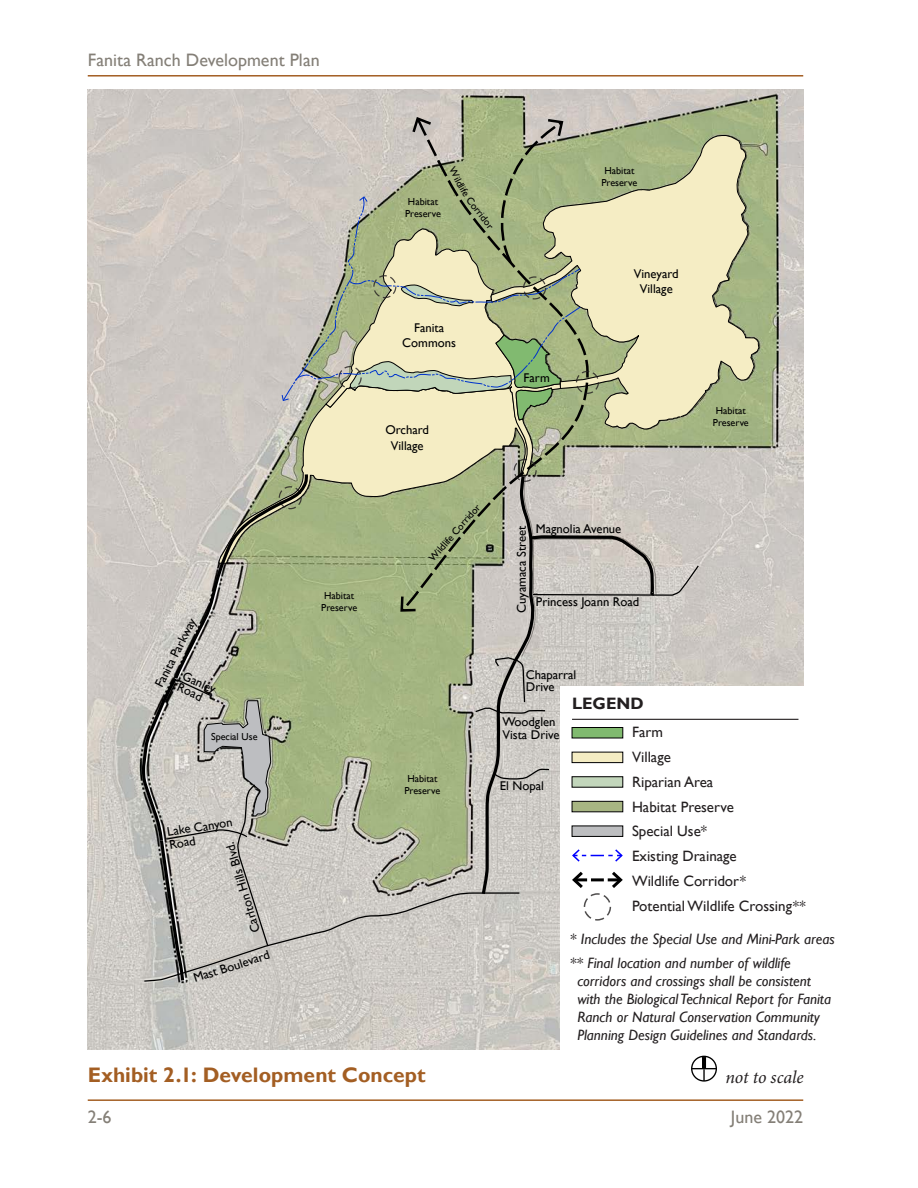
<style>
.page{position:relative;width:918px;height:1188px;background:#fff}
.page>*{position:absolute;margin:0;border:0;box-sizing:border-box;transform-origin:0 0}
.Exhibit_Title{font:700 21px "Gill Sans";color:#a35e23}
.t1{font:18px "Gill Sans";color:#847f77}
.NTS{font:italic 18px "Minion Pro";letter-spacing:-.005em;color:#231f20}
.Body{font:700 16.5px "Gill Sans";color:#231f20}
.Exhibit_note{font:italic 15px/18px "Gill Sans";color:#231f20}
.Street_Legend{font:15px "Gill Sans";color:#231f20}
.t2{font:12.6px/15.1px "Gill Sans";color:#000}
.t3{font:10.2px/12.1px "Gill Sans";color:#000}
.s1{font-style:italic}
</style>
<div class="page">
<hr style="left:88px;top:1099px;width:715px;height:2px;background:#a35e23">
<hr style="left:88px;top:75px;width:715px;height:2px;background:#a35e23">
<img style="left:88px;top:90px;width:715px;height:960px">
<svg style="left:700px;top:122px;width:60px;height:309px;background:#c8cba0"></svg>
<div style="left:560px;top:687px;width:257px;height:369px;background:#fff"></div>
<hr style="left:572px;top:719px;width:226px;height:1px;background:#231f20">
<div style="left:691px;top:1056px;width:26px;height:26px;border:1px solid #000;border-radius:50%"></div>
<hr style="left:702px;top:1057px;width:4px;height:12px;background:#000">
<svg style="left:692px;top:1068px;width:24px;height:13px"></svg>
<svg style="left:141px;top:117px;width:559px;height:867px;background:#c2c4af"></svg>
<p class="t1" style="left:88px;top:50px;width:234px">Fanita Ranch Development Plan</p>
<p class="t3" style="left:405px;top:196px;width:37px">Habitat<br>Preserve</p>
<p class="t3" style="left:478px;top:200px;width:32px;rotate:52deg">orridor</p>
<p class="t2" style="left:402px;top:320px;width:55px;text-align:center">Fanita<br>Commons</p>
<p class="t2" style="left:385px;top:423px;width:45px;text-align:center">Orchard<br>Village</p>
<p class="t2" style="left:524px;top:371px;width:28px">Farm</p>
<p class="t3" style="left:601px;top:165px;width:37px">Habitat<br>Preserve</p>
<p class="t2" style="left:634px;top:266px;width:46px;text-align:center">Vineyard<br>Village</p>
<p class="t3" style="left:713px;top:405px;width:37px">Habitat<br>Preserve</p>
<p class="t2" style="left:152px;top:683px;width:78px;rotate:-63deg">Fanita Parkway</p>
<p class="t2" style="left:186px;top:669px;width:37px;line-height:12.6px;rotate:25deg">Ganley<br>Road</p>
<p class="t3" style="left:211px;top:731px;width:48px">Special Use</p>
<p class="t2" style="left:166px;top:826px;width:67px;line-height:12.8px;rotate:-9deg">Lake Canyon<br>Road</p>
<p class="t2" style="left:249px;top:934px;width:95px;rotate:-107deg">Carlton Hills Blvd.</p>
<p class="t2" style="left:192px;top:972px;width:81px;rotate:-18deg">Mast Boulevard</p>
<p class="t3" style="left:321px;top:590px;width:37px">Habitat<br>Preserve</p>
<p class="t3" style="left:426px;top:556px;width:74px;rotate:-49deg">Wildlife Corridor</p>
<p class="t3" style="left:404px;top:772px;width:37px">Habitat<br>Preserve</p>
<p class="Exhibit_Title" style="left:88px;top:1062px;width:339px">Exhibit 2.1: Development Concept</p>
<p class="t2" style="left:514px;top:613px;width:89px;rotate:-90deg">Cuyamaca Street</p>
<p class="t2" style="left:536px;top:521px;width:87px">Magnolia Avenue</p>
<p class="t2" style="left:536px;top:595px;width:105px">Princess Joann Road</p>
<p class="t2" style="left:526px;top:668px;width:52px;line-height:12.6px">Chaparral<br>Drive</p>
<p class="t2" style="left:502px;top:716px;width:59px;line-height:12.6px">Woodglen<br>Vista Drive</p>
<p class="t2" style="left:500px;top:779px;width:46px">El Nopal</p>
<p class="Body" style="left:572px;top:694px;width:73px">LEGEND</p>
<p class="Street_Legend" style="left:632px;top:724px;width:32px">Farm</p>
<p class="Street_Legend" style="left:632px;top:748px;width:40px">Village</p>
<p class="Street_Legend" style="left:632px;top:773px;width:83px">Riparian Area</p>
<p class="Street_Legend" style="left:632px;top:798px;width:103px">Habitat Preserve</p>
<p class="Street_Legend" style="left:632px;top:823px;width:77px">Special Use*</p>
<p class="Street_Legend" style="left:632px;top:847px;width:106px">Existing Drainage</p>
<p class="Street_Legend" style="left:632px;top:872px;width:115px">Wildlife Corridor<span class="s1">*</span></p>
<p class="Street_Legend" style="left:632px;top:897px;width:175px">Potential Wildlife Crossing<span class="s1">**</span></p>
<p class="Exhibit_note" style="left:570px;top:930px;width:266px">* Includes the Special Use and Mini-Park areas</p>
<p class="Exhibit_note" style="left:577px;top:954px;width:255px;text-indent:-8px">** Final location and number of wildlife corridors and crossings shall be consistent with the Biological Technical Report for Fanita Ranch or Natural Conservation Community Planning Design Guidelines and Standards.</p>
<p class="NTS" style="left:725px;top:1065px;width:80px">not to scale</p>
<p class="t1" style="left:88px;top:1106px;width:25px">2-6</p>
<p class="t1" style="left:731px;top:1106px;width:74px">June 2022</p>
</div>
